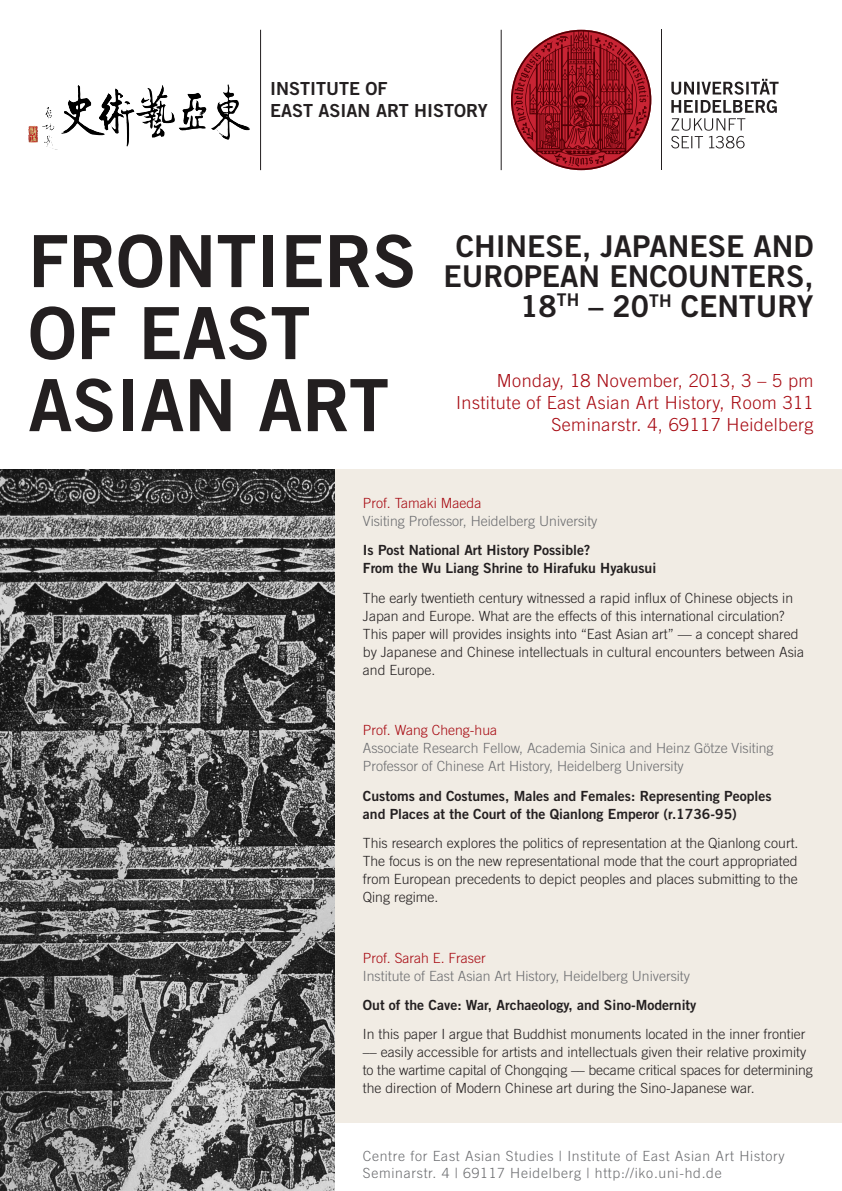
<style>
.page{position:relative;width:842px;height:1191px;background:#fff}
.page>*{position:absolute;margin:0;border:0;box-sizing:border-box;transform-origin:0 0}
.t1{font:72px/72px "Trade Gothic LT Std Bd 2";color:#231f20}
.t2{font:30px/30px "Trade Gothic LT Std Bd 2";color:#231f20;text-align:right}
.t3{font:300 18px/21.6px "Trade Gothic LT Std";letter-spacing:.025em;color:#a70a12;text-align:right}
.t4{font:18px/21.6px "Trade Gothic LT Std Bd 2";color:#231f20}
.t5{font:300 14px/18px "Trade Gothic LT Std";color:#231f20}
.t6{font:300 14px/18px "Trade Gothic LT Std";color:#6c6d70}
.t7{font:14px/18px "Trade Gothic LT Std Bd 2";color:#231f20}
.t8{font:300 14px/16.8px "Trade Gothic LT Std";letter-spacing:.05em;color:#6c6d70}
.s1{color:#a70a12}
</style>
<div class="page">
<hr style="left:661px;top:30px;width:1px;height:140px;background:#231f20">
<svg style="left:671px;top:79px;width:107px;height:69px"></svg>
<svg style="left:511px;top:30px;width:140px;height:140px"></svg>
<hr style="left:501px;top:30px;width:1px;height:140px;background:#231f20">
<hr style="left:260px;top:30px;width:1px;height:140px;background:#231f20">
<img style="left:211px;top:84px;width:39px;height:56px">
<div style="left:334px;top:469px;width:508px;height:654px;background:#f1ece4"></div>
<img style="left:0;top:469px;width:334px;height:722px">
<p class="t4" style="left:270px;top:78px;width:219px">INSTITUTE OF<br>EAST ASIAN ART HISTORY</p>
<p class="t1" style="left:28px;top:224px;width:390px">FRONTIERS<br>OF EAST<br>ASIAN ART</p>
<p class="t2" style="left:444px;top:230px;width:371px">CHINESE, JAPANESE AND<br>EUROPEAN ENCOUNTERS,<br>18<sup>TH</sup> – 20<sup>TH</sup> CENTURY</p>
<p class="t3" style="left:456px;top:370px;width:359px">Monday, 18 November, 2013, 3 – 5 pm<br>Institute of East Asian Art History, Room 311<br>Seminarstr. 4, 69117 Heidelberg</p>
<p class="t6" style="left:363px;top:494px;width:236px"><span class="s1">Prof. Tamaki Maeda<br></span>Visiting Professor, Heidelberg University</p>
<p class="t7" style="left:363px;top:541px;width:295px">Is Post National Art History Possible?<br>From the Wu Liang Shrine to Hirafuku Hyakusui</p>
<p class="t5" style="left:363px;top:588px;width:443px">The early twentieth century witnessed a rapid influx of Chinese objects in Japan and Europe. What are the effects of this international circulation?<br>This paper will provides insights into “East Asian art” — a concept shared by Japanese and Chinese intellectuals in cultural encounters between Asia and Europe.</p>
<p class="t6" style="left:363px;top:721px;width:412px"><span class="s1">Prof. Wang Cheng-hua<br></span>Associate Research Fellow, Academia Sinica and Heinz Götze Visiting<br>Professor of Chinese Art History, Heidelberg University</p>
<p class="t7" style="left:363px;top:786px;width:410px">Customs and Costumes, Males and Females: Representing Peoples and Places at the Court of the Qianlong Emperor (r.1736-95)</p>
<p class="t5" style="left:363px;top:833px;width:437px;text-align:justify">This research explores the politics of representation at the Qianlong court.<br>The focus is on the new representational mode that the court appropriated from European precedents to depict peoples and places submitting to the Qing regime.</p>
<p class="t6" style="left:363px;top:948px;width:329px"><span class="s1">Prof. Sarah E. Fraser<br></span>Institute of East Asian Art History, Heidelberg University</p>
<p class="t7" style="left:363px;top:995px;width:335px">Out of the Cave: War, Archaeology, and Sino-Modernity</p>
<p class="t5" style="left:363px;top:1025px;width:451px">In this paper I argue that Buddhist monuments located in the inner frontier –– easily accessible for artists and intellectuals given their relative proximity to the wartime capital of Chongqing –– became critical spaces for determining the direction of Modern Chinese art during the Sino-Japanese war.</p>
<p class="t8" style="left:363px;top:1147px;width:423px">Centre for East Asian Studies | Institute of East Asian Art History<br>Seminarstr. 4 | 69117 Heidelberg | http://iko.uni-hd.de</p>
</div>
